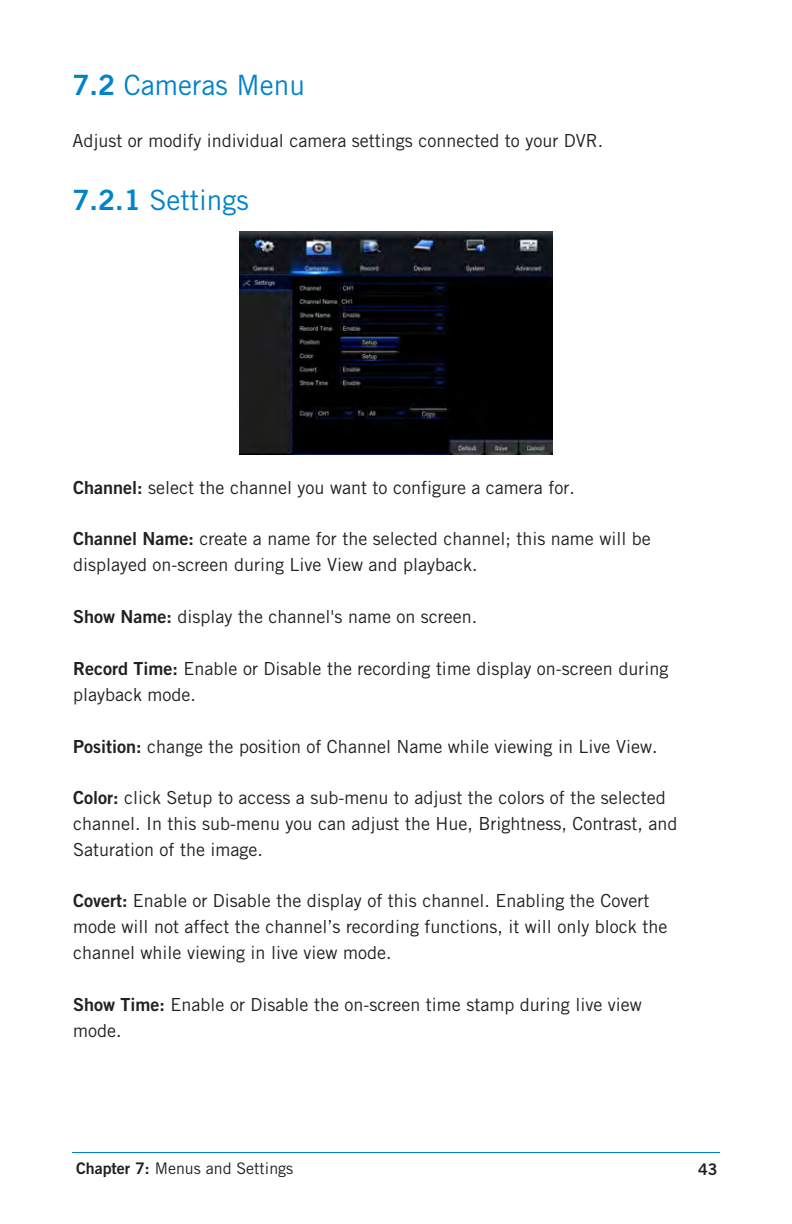
<style>
.page{position:relative;width:792px;height:1224px;background:#fff}
.page>*{position:absolute;margin:0;border:0;box-sizing:border-box;transform-origin:0 0}
.t1{font:28px "Trade Gothic";color:#0083ca}
.t2{font:18px/26px "Trade Gothic";color:#231f20}
.t3{font:16px "Trade Gothic";color:#231f20}
.t4{font:16px "Trade Gothic Bold Two";color:#231f20}
.s1{font-family:"Trade Gothic Bold Two"}
</style>
<div class="page">
<hr style="left:72px;top:1152px;width:648px;height:1px;background:#0083ca">
<img style="left:240px;top:231px;width:312px;height:223px">
<h1 class="t1" style="left:72px;top:68px;width:234px"><span class="s1">7.2</span> Cameras Menu</h1>
<p class="t2" style="left:72px;top:127px;width:532px">Adjust or modify individual camera settings connected to your DVR.</p>
<h1 class="t1" style="left:72px;top:184px;width:178px"><span class="s1">7.2.1</span> Settings</h1>
<p class="t2" style="left:73px;top:474px;width:503px"><span class="s1">Channel:</span> select the channel you want to configure a camera for.</p>
<p class="t2" style="left:73px;top:525px;width:579px"><span class="s1">Channel Name:</span> create a name for the selected channel; this name will be displayed on-screen during Live View and playback.</p>
<p class="t2" style="left:73px;top:603px;width:406px"><span class="s1">Show Name:</span> display the channel's name on screen.</p>
<p class="t2" style="left:73px;top:655px;width:597px"><span class="s1">Record Time:</span> Enable or Disable the recording time display on-screen during playback mode.</p>
<p class="t2" style="left:73px;top:733px;width:586px"><span class="s1">Position:</span> change the position of Channel Name while viewing in Live View.</p>
<p class="t2" style="left:73px;top:784px;width:606px"><span class="s1">Color:</span> click Setup to access a sub-menu to adjust the colors of the selected channel. In this sub-menu you can adjust the Hue, Brightness, Contrast, and<br>Saturation of the image.</p>
<p class="t2" style="left:73px;top:888px;width:596px"><span class="s1">Covert:</span> Enable or Disable the display of this channel. Enabling the Covert mode will not affect the channel’s recording functions, it will only block the channel while viewing in live view mode.</p>
<p class="t2" style="left:73px;top:991px;width:570px"><span class="s1">Show Time:</span> Enable or Disable the on-screen time stamp during live view mode.</p>
<p class="t3" style="left:76px;top:1159px;width:219px"><span class="s1">Chapter 7:</span> Menus and Settings</p>
<p class="t4" style="left:698px;top:1159px;width:21px">43</p>
</div>
